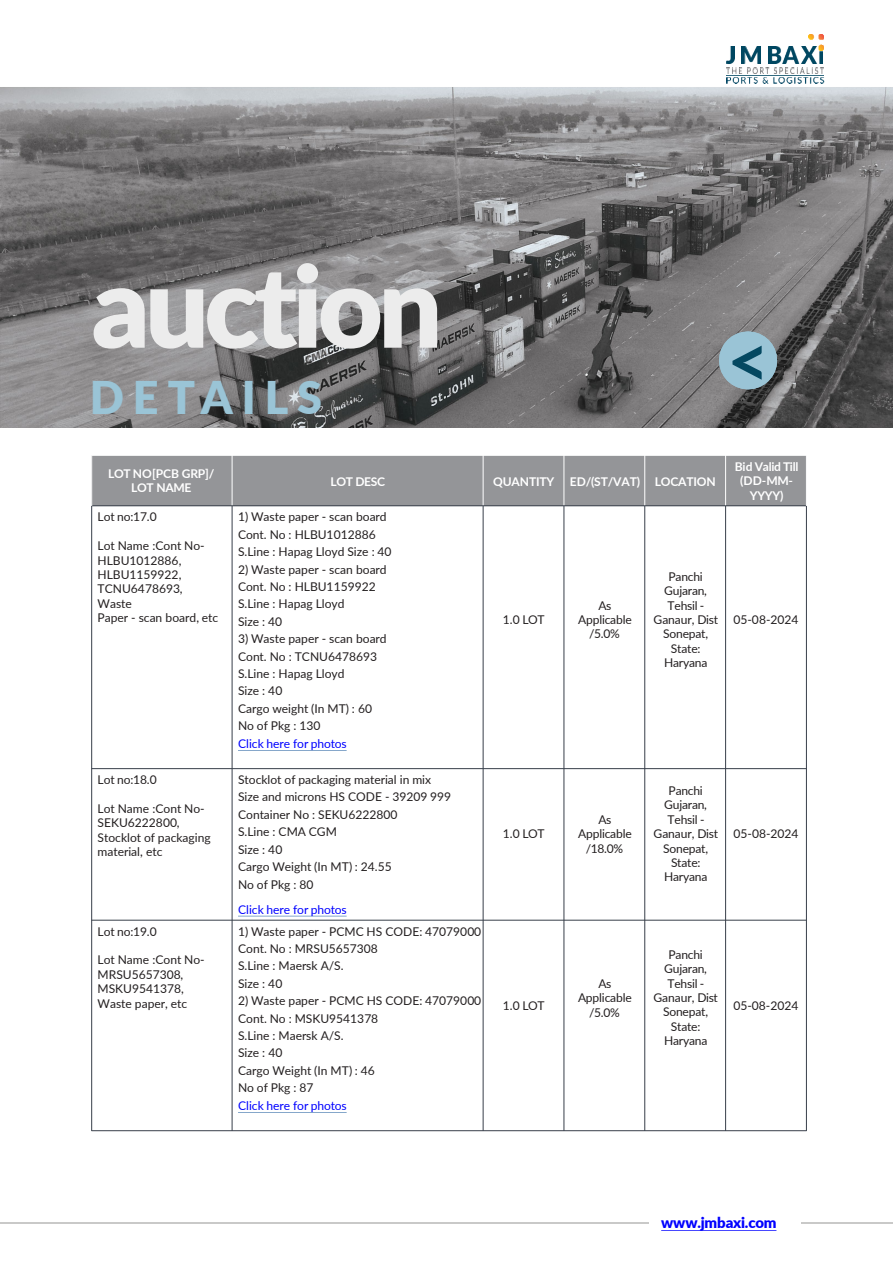
<style>
.page{position:relative;width:893px;height:1264px;background:#fff}
.page>*{position:absolute;margin:0;border:0;box-sizing:border-box;transform-origin:0 0}
.t1{font:900 112.5px "Lato";letter-spacing:-.045em;color:#ececec}
.t2{font:700 73.5px "Lato";color:#044861}
.t3{font:900 45px "Lato";letter-spacing:.2em;color:#9ac4d6}
.t4{font:900 15px "Lato";letter-spacing:-.01em;color:#00f}
.t5{font:12px/14.4px "Lato";letter-spacing:-.005em;color:#231f20;text-align:center}
.t6{font:700 12px/14.4px "Lato";letter-spacing:-.02em;color:#fff;text-align:center}
.t7{font:12px "Lato";letter-spacing:-.005em;color:#00f}
</style>
<div class="page">
<div style="left:92px;top:455px;width:140px;height:50px;background:#949598"></div>
<div style="left:232px;top:455px;width:251px;height:50px;background:#949598"></div>
<div style="left:483px;top:455px;width:81px;height:50px;background:#949598"></div>
<div style="left:564px;top:455px;width:80px;height:50px;background:#949598"></div>
<div style="left:644px;top:455px;width:81px;height:50px;background:#949598"></div>
<div style="left:725px;top:455px;width:81px;height:50px;background:#949598"></div>
<hr style="left:232px;top:455px;width:1px;height:51px;background:#fff">
<hr style="left:232px;top:506px;width:1px;height:624px;background:#383f4a">
<hr style="left:482px;top:455px;width:1px;height:51px;background:#fff">
<hr style="left:483px;top:506px;width:1px;height:624px;background:#383f4a">
<hr style="left:563px;top:455px;width:1px;height:51px;background:#fff">
<hr style="left:563px;top:506px;width:1px;height:624px;background:#383f4a">
<hr style="left:644px;top:455px;width:1px;height:51px;background:#fff">
<hr style="left:644px;top:506px;width:1px;height:624px;background:#383f4a">
<hr style="left:725px;top:455px;width:1px;height:51px;background:#fff">
<hr style="left:725px;top:506px;width:1px;height:624px;background:#383f4a">
<hr style="left:91px;top:505px;width:715px;height:1px;background:#383f4a">
<hr style="left:91px;top:768px;width:715px;height:1px;background:#383f4a">
<hr style="left:91px;top:919px;width:715px;height:1px;background:#383f4a">
<hr style="left:91px;top:455px;width:1px;height:51px;background:#fff">
<hr style="left:91px;top:506px;width:1px;height:624px;background:#383f4a">
<hr style="left:806px;top:506px;width:1px;height:624px;background:#383f4a">
<hr style="left:91px;top:455px;width:715px;height:1px;background:#fff">
<hr style="left:91px;top:1130px;width:715px;height:1px;background:#383f4a">
<svg style="left:238px;top:750px;width:108px;height:1px"></svg>
<svg style="left:238px;top:915px;width:108px;height:1px"></svg>
<img style="left:0;top:77px;width:892px;height:350px">
<img style="left:808px;top:35px;width:15px;height:12px">
<img style="left:726px;top:47px;width:97px;height:26px">
<img style="left:726px;top:47px;width:8px;height:17px">
<img style="left:741px;top:47px;width:19px;height:16px">
<img style="left:768px;top:47px;width:54px;height:16px">
<img style="left:726px;top:75px;width:97px;height:9px">
<svg style="left:719px;top:331px;width:58px;height:58px;background:#91b2c0"></svg>
<hr style="left:801px;top:1222px;width:91px;height:1px;background:#c9c9c8">
<hr style="left:0;top:1222px;width:648px;height:1px;background:#c9c9c8">
<h2 class="t1" style="left:92px;top:222px;width:352px">auction</h2>
<p class="t3" style="left:90px;top:363px;width:234px">DETAILS</p>
<p class="t2" style="left:769px;top:419px;width:44px;rotate:-180deg">&gt;</p>
<p class="t6" style="left:108px;top:466px;width:108px">LOT NO[PCB GRP]/<br>LOT NAME</p>
<p class="t6" style="left:330px;top:474px;width:56px">LOT DESC</p>
<p class="t6" style="left:493px;top:474px;width:63px">QUANTITY</p>
<p class="t6" style="left:570px;top:474px;width:72px">ED/(ST/VAT)</p>
<p class="t6" style="left:654px;top:474px;width:62px">LOCATION</p>
<p class="t5" style="left:98px;top:509px;width:61px">Lot no:17.0</p>
<p class="t5" style="left:98px;top:538px;width:109px;text-align:left">Lot Name :Cont No-<br>HLBU1012886,<br>HLBU1159922,<br>TCNU6478693,</p>
<p class="t5" style="left:98px;top:595px;width:36px">Waste</p>
<p class="t5" style="left:98px;top:610px;width:122px">Paper - scan board, etc</p>
<p class="t5" style="left:98px;top:772px;width:61px">Lot no:18.0</p>
<p class="t5" style="left:98px;top:800px;width:109px;text-align:left">Lot Name :Cont No-<br>SEKU6222800,</p>
<p class="t5" style="left:98px;top:829px;width:115px;text-align:left">Stocklot of packaging material, etc</p>
<p class="t5" style="left:98px;top:923px;width:61px">Lot no:19.0</p>
<p class="t5" style="left:98px;top:952px;width:109px;text-align:left">Lot Name :Cont No-<br>MRSU5657308,</p>
<p class="t5" style="left:98px;top:981px;width:88px">MSKU9541378,</p>
<p class="t5" style="left:98px;top:995px;width:91px">Waste paper, etc</p>
<p class="t5" style="left:238px;top:509px;width:150px">1) Waste paper - scan board</p>
<p class="t5" style="left:238px;top:526px;width:139px">Cont. No : HLBU1012886</p>
<p class="t5" style="left:238px;top:544px;width:155px">S.Line : Hapag Lloyd Size : 40</p>
<p class="t5" style="left:238px;top:561px;width:150px">2) Waste paper - scan board</p>
<p class="t5" style="left:238px;top:578px;width:139px">Cont. No : HLBU1159922</p>
<p class="t5" style="left:238px;top:596px;width:108px">S.Line : Hapag Lloyd</p>
<p class="t5" style="left:238px;top:613px;width:46px">Size : 40</p>
<p class="t5" style="left:238px;top:631px;width:150px">3) Waste paper - scan board</p>
<p class="t5" style="left:238px;top:648px;width:140px">Cont. No : TCNU6478693</p>
<p class="t5" style="left:238px;top:666px;width:108px">S.Line : Hapag Lloyd</p>
<p class="t5" style="left:238px;top:683px;width:46px">Size : 40</p>
<p class="t5" style="left:238px;top:700px;width:135px">Cargo weight (In MT) : 60</p>
<p class="t5" style="left:238px;top:718px;width:84px">No of Pkg : 130</p>
<p class="t7" style="left:238px;top:735px;width:110px">Click here for photos</p>
<p class="t5" style="left:238px;top:771px;width:195px">Stocklot of packaging material in mix</p>
<p class="t5" style="left:238px;top:789px;width:215px">Size and microns HS CODE - 39209 999</p>
<p class="t5" style="left:238px;top:806px;width:161px">Container No : SEKU6222800</p>
<p class="t5" style="left:238px;top:824px;width:100px">S.Line : CMA CGM</p>
<p class="t5" style="left:238px;top:841px;width:46px">Size : 40</p>
<p class="t5" style="left:238px;top:858px;width:155px">Cargo Weight (In MT) : 24.55</p>
<p class="t5" style="left:238px;top:876px;width:77px">No of Pkg : 80</p>
<p class="t7" style="left:238px;top:900px;width:110px">Click here for photos</p>
<p class="t5" style="left:238px;top:923px;width:244px">1) Waste paper - PCMC HS CODE: 47079000</p>
<p class="t5" style="left:238px;top:940px;width:141px">Cont. No : MRSU5657308</p>
<p class="t5" style="left:238px;top:958px;width:107px">S.Line : Maersk A/S.</p>
<p class="t5" style="left:238px;top:975px;width:46px">Size : 40</p>
<p class="t5" style="left:238px;top:992px;width:244px">2) Waste paper - PCMC HS CODE: 47079000</p>
<p class="t5" style="left:238px;top:1010px;width:142px">Cont. No : MSKU9541378</p>
<p class="t5" style="left:238px;top:1027px;width:107px">S.Line : Maersk A/S.</p>
<p class="t5" style="left:238px;top:1045px;width:46px">Size : 40</p>
<p class="t5" style="left:238px;top:1062px;width:138px">Cargo Weight (In MT) : 46</p>
<p class="t5" style="left:238px;top:1080px;width:77px">No of Pkg : 87</p>
<p class="t7" style="left:238px;top:1096px;width:110px">Click here for photos</p>
<p class="t5" style="left:502px;top:611px;width:43px">1.0 LOT</p>
<p class="t5" style="left:502px;top:826px;width:43px">1.0 LOT</p>
<p class="t5" style="left:502px;top:998px;width:43px">1.0 LOT</p>
<p class="t5" style="left:578px;top:597px;width:55px">As<br>Applicable</p>
<p class="t5" style="left:589px;top:626px;width:32px">/5.0%</p>
<p class="t5" style="left:653px;top:568px;width:66px">Panchi<br>Gujaran,<br>Tehsil -<br>Ganaur, Dist<br>Sonepat,<br>State:<br>Haryana</p>
<p class="t5" style="left:578px;top:811px;width:55px">As<br>Applicable</p>
<p class="t5" style="left:585px;top:840px;width:39px">/18.0%</p>
<p class="t5" style="left:653px;top:782px;width:66px">Panchi<br>Gujaran,<br>Tehsil -<br>Ganaur, Dist<br>Sonepat,<br>State:<br>Haryana</p>
<p class="t5" style="left:578px;top:975px;width:55px">As<br>Applicable</p>
<p class="t5" style="left:589px;top:1004px;width:32px">/5.0%</p>
<p class="t5" style="left:653px;top:946px;width:66px">Panchi<br>Gujaran,<br>Tehsil -<br>Ganaur, Dist<br>Sonepat,<br>State:<br>Haryana</p>
<p class="t6" style="left:734px;top:458px;width:65px">Bid Valid Till (DD-MM-<br>YYYY)</p>
<p class="t5" style="left:733px;top:611px;width:67px">05-08-2024</p>
<p class="t5" style="left:733px;top:826px;width:67px">05-08-2024</p>
<p class="t5" style="left:733px;top:998px;width:67px">05-08-2024</p>
<p class="t4" style="left:661px;top:1210px;width:117px">www.jmbaxi.com</p>
</div>
